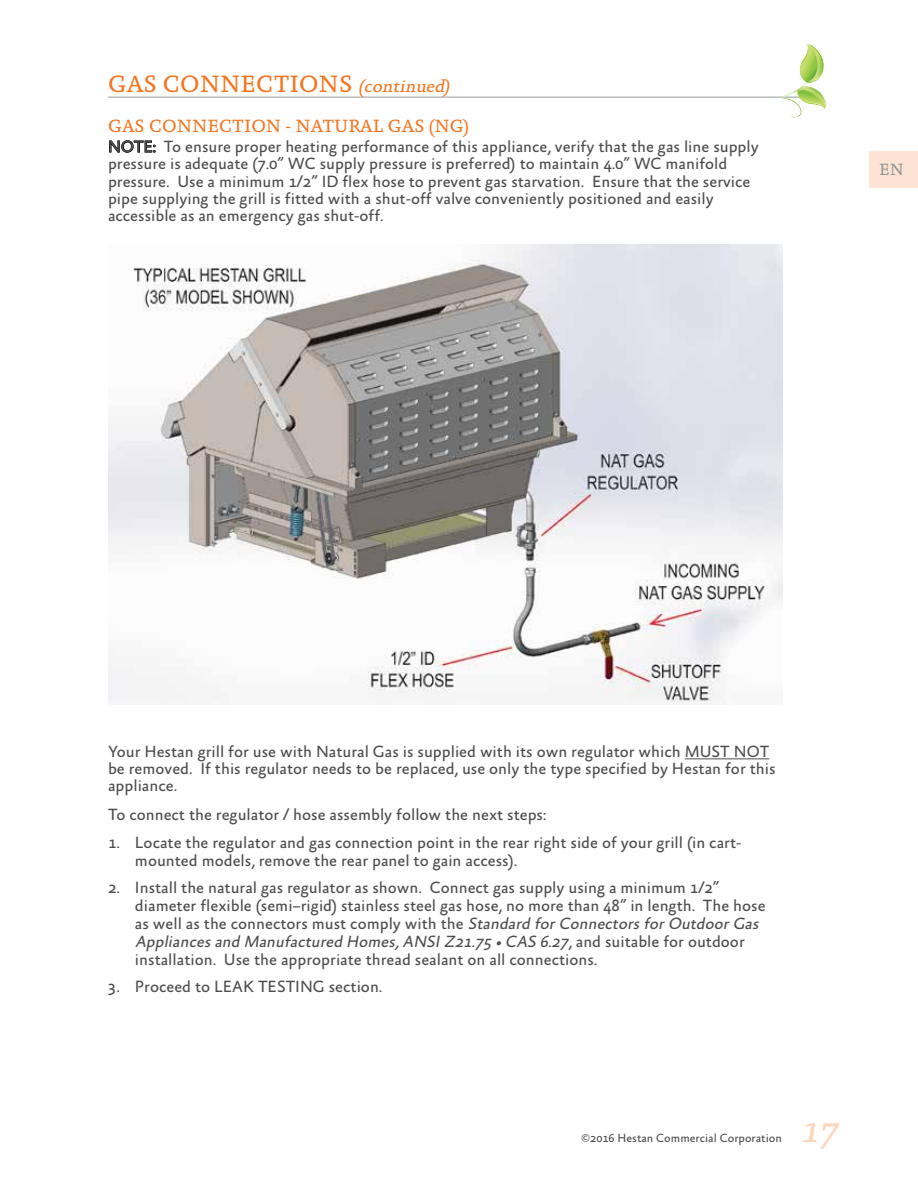
<style>
.page{position:relative;width:918px;height:1188px;background:#fff}
.page>*{position:absolute;margin:0;border:0;box-sizing:border-box;transform-origin:0 0}
.t1{font:italic 37.5px "Absara";color:#fcd6bc}
.t2{font:24px "Absara";color:#f47521}
.t3{font:18px "Absara";color:#f47521}
.t4{font:16.5px/17.2px "Absara Sans";color:#4d4d4f}
.t5{font:16.5px "Absara";color:#939598}
.t6{font:12px "Absara Sans";color:#4d4d4f}
.s1{font-style:italic;font-size:18px}
.s2{font-style:italic}
</style>
<div class="page">
<hr style="left:108px;top:96px;width:705px;height:2px;background:#babcbe">
<svg style="left:776px;top:44px;width:50px;height:74px"></svg>
<div style="left:870px;top:151px;width:48px;height:36px;background:#fde3d3"></div>
<svg style="left:109px;top:140px;width:46px;height:13px"></svg>
<hr style="left:685px;top:758px;width:84px;height:1px;background:#4d4d4f">
<img style="left:108px;top:244px;width:675px;height:461px">
<h2 class="t2" style="left:108px;top:70px;width:343px">GAS CONNECTIONS <span class="s1">(continued)</span></h2>
<p class="t3" style="left:108px;top:115px;width:363px">GAS CONNECTION - NATURAL GAS (NG)</p>
<p class="t4" style="left:108px;top:139px;width:652px">NOTE: To ensure proper heating performance of this appliance, verify that the gas line supply pressure is adequate (7.0” WC supply pressure is preferred) to maintain 4.0” WC manifold pressure. Use a minimum 1/2” ID flex hose to prevent gas starvation. Ensure that the service pipe supplying the grill is fitted with a shut-off valve conveniently positioned and easily accessible as an emergency gas shut-off.</p>
<p class="t5" style="left:879px;top:160px;width:26px">EN</p>
<p class="t4" style="left:108px;top:744px;width:669px">Your Hestan grill for use with Natural Gas is supplied with its own regulator which MUST NOT be removed. If this regulator needs to be replaced, use only the type specified by Hestan for this appliance.</p>
<p class="t4" style="left:108px;top:806px;width:440px">To connect the regulator / hose assembly follow the next steps:</p>
<p class="t4" style="left:135px;top:835px;width:608px;line-height:18px;text-indent:-27px">1. Locate the regulator and gas connection point in the rear right side of your grill (in cart&shy;mounted models, remove the rear panel to gain access).</p>
<p class="t4" style="left:135px;top:879px;width:632px;line-height:18px;text-indent:-27px">2. Install the natural gas regulator as shown. Connect gas supply using a minimum 1/2” diameter flexible (semi–rigid) stainless steel gas hose, no more than 48” in length. The hose as well as the connectors must comply with the <span class="s2">Standard forConnectors forOutdoorGas Appliances and Manufactured Homes,ANSIZ21.75 •CAS 6.27</span>, a n d s u i ta b l e fo r o u td o o r installation. Use the appropriate thread sealant on all connections.</p>
<p class="t4" style="left:108px;top:978px;width:276px">3. Proceed to LEAK TESTING section.</p>
<p class="t6" style="left:581px;top:1132px;width:202px">©2016 Hestan Commercial Corporation</p>
<h1 class="t1" style="left:800px;top:1107px;width:47px">17</h1>
</div>
